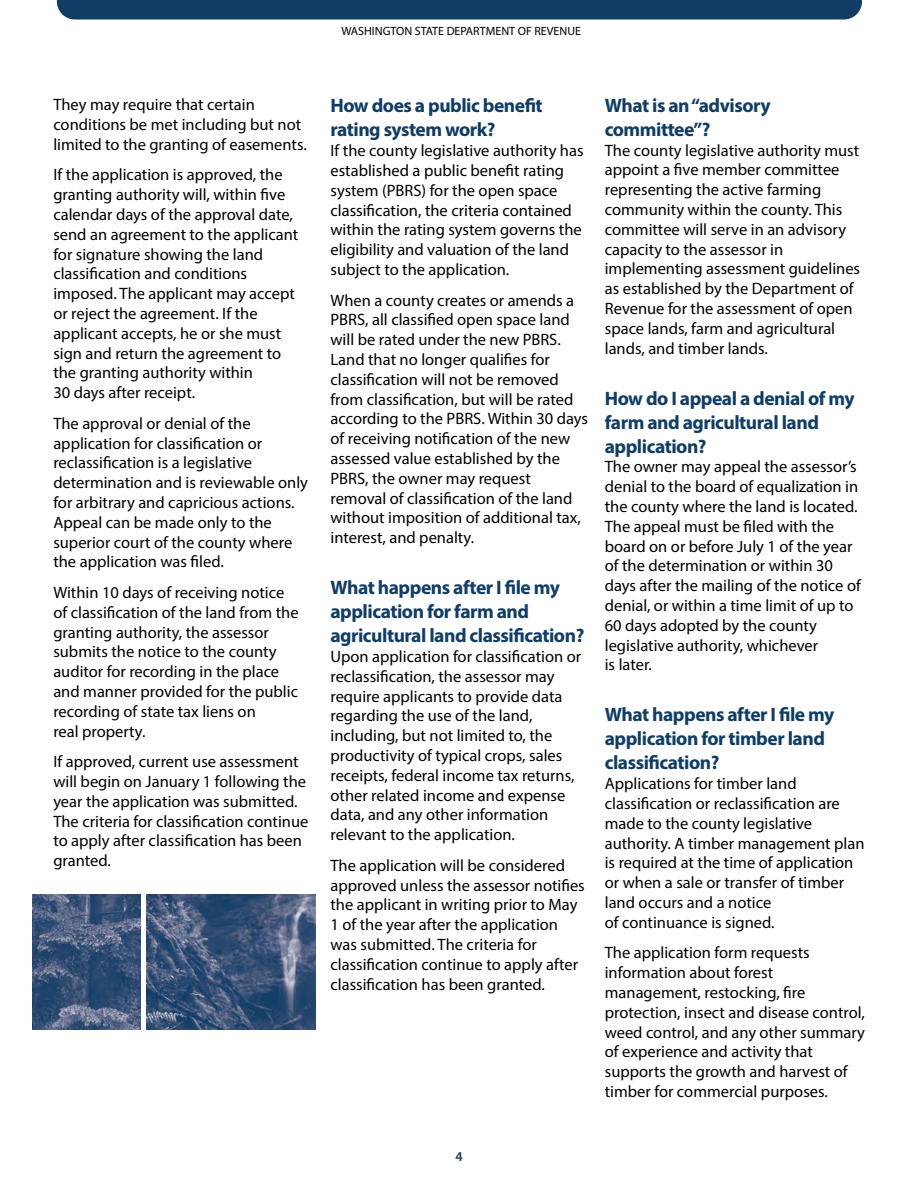
<style>
.page{position:relative;width:918px;height:1188px;background:#fff}
.page>*{position:absolute;margin:0;border:0;box-sizing:border-box;transform-origin:0 0}
.Headings{font:700 19.5px/24px "Myriad Pro";letter-spacing:-.025em;color:#113d65}
.copy{font:16.5px/19.8px "Myriad Pro";color:#000}
.t1{font:600 13.5px "Myriad Pro";color:#113d65}
.t2{font:12px "Myriad Pro";color:#000}
</style>
<div class="page">
<div style="left:57px;top:0;width:805px;height:20px;background:#113d65"></div>
<img style="left:147px;top:894px;width:169px;height:136px">
<img style="left:32px;top:894px;width:108px;height:136px">
<p class="t2" style="left:341px;top:24px;width:241px">WASHINGTON STATE DEPARTMENT OF REVENUE</p>
<p class="copy" style="left:53px;top:95px;width:255px">They may require that certain conditions be met including but not limited to the granting of easements.</p>
<p class="copy" style="left:53px;top:165px;width:246px">If the application is approved, the granting authority will, within five calendar days of the approval date, send an agreement to the applicant for signature showing the land classification and conditions imposed. The applicant may accept or reject the agreement. If the applicant accepts, he or she must sign and return the agreement to the granting authority within<br>30 days after receipt.</p>
<p class="copy" style="left:53px;top:413px;width:256px">The approval or denial of the application for classification or reclassification is a legislative determination and is reviewable only for arbitrary and capricious actions.<br>Appeal can be made only to the superior court of the county where the application was filed.</p>
<p class="copy" style="left:53px;top:582px;width:247px">Within 10 days of receiving notice of classification of the land from the granting authority, the assessor submits the notice to the county auditor for recording in the place and manner provided for the public recording of state tax liens on<br>real property.</p>
<p class="copy" style="left:53px;top:752px;width:257px">If approved, current use assessment will begin on January 1 following the year the application was submitted.<br>The criteria for classification continue to apply after classification has been granted.</p>
<p class="Headings" style="left:330px;top:93px;width:214px">How does a public benefit rating system work?</p>
<p class="copy" style="left:330px;top:141px;width:255px">If the county legislative authority has established a public benefit rating system (PBRS) for the open space classification, the criteria contained within the rating system governs the eligibility and valuation of the land subject to the application.</p>
<p class="copy" style="left:330px;top:290px;width:259px">When a county creates or amends a PBRS, all classified open space land will be rated under the new PBRS.<br>Land that no longer qualifies for classification will not be removed from classification, but will be rated according to the PBRS. Within 30 days of receiving notification of the new assessed value established by the PBRS, the owner may request removal of classification of the land without imposition of additional tax, interest, and penalty.</p>
<p class="Headings" style="left:330px;top:575px;width:255px">What happens after I file my application for farm and agricultural land classification?</p>
<p class="copy" style="left:330px;top:646px;width:252px">Upon application for classification or reclassification, the assessor may require applicants to provide data regarding the use of the land, including, but not limited to, the productivity of typical crops, sales receipts, federal income tax returns, other related income and expense data, and any other information relevant to the application.</p>
<p class="copy" style="left:330px;top:855px;width:256px">The application will be considered approved unless the assessor notifies the applicant in writing prior to May 1 of the year after the application was submitted. The criteria for classification continue to apply after classification has been granted.</p>
<p class="Headings" style="left:605px;top:93px;width:167px">What is an “advisory committee”?</p>
<p class="copy" style="left:605px;top:140px;width:257px">The county legislative authority must appoint a five member committee representing the active farming community within the county. This committee will serve in an advisory capacity to the assessor in implementing assessment guidelines as established by the Department of Revenue for the assessment of open space lands, farm and agricultural lands, and timber lands.</p>
<p class="Headings" style="left:605px;top:385px;width:251px">How do I appeal a denial of my farm and agricultural land application?</p>
<p class="copy" style="left:605px;top:457px;width:258px">The owner may appeal the assessor’s denial to the board of equalization in the county where the land is located.<br>The appeal must be filed with the board on or before July 1 of the year of the determination or within 30 days after the mailing of the notice of denial, or within a time limit of up to<br>60 days adopted by the county legislative authority, whichever<br>is later.</p>
<p class="Headings" style="left:605px;top:702px;width:231px">What happens after I file my application for timber land classification?</p>
<p class="copy" style="left:605px;top:774px;width:261px">Applications for timber land classification or reclassification are made to the county legislative authority. A timber management plan is required at the time of application or when a sale or transfer of timber land occurs and a notice<br>of continuance is signed.</p>
<p class="copy" style="left:605px;top:943px;width:262px">The application form requests information about forest management, restocking, fire protection, insect and disease control, weed control, and any other summary of experience and activity that supports the growth and harvest of timber for commercial purposes.</p>
<p class="t1" style="left:456px;top:1148px;width:9px">4</p>
</div>
